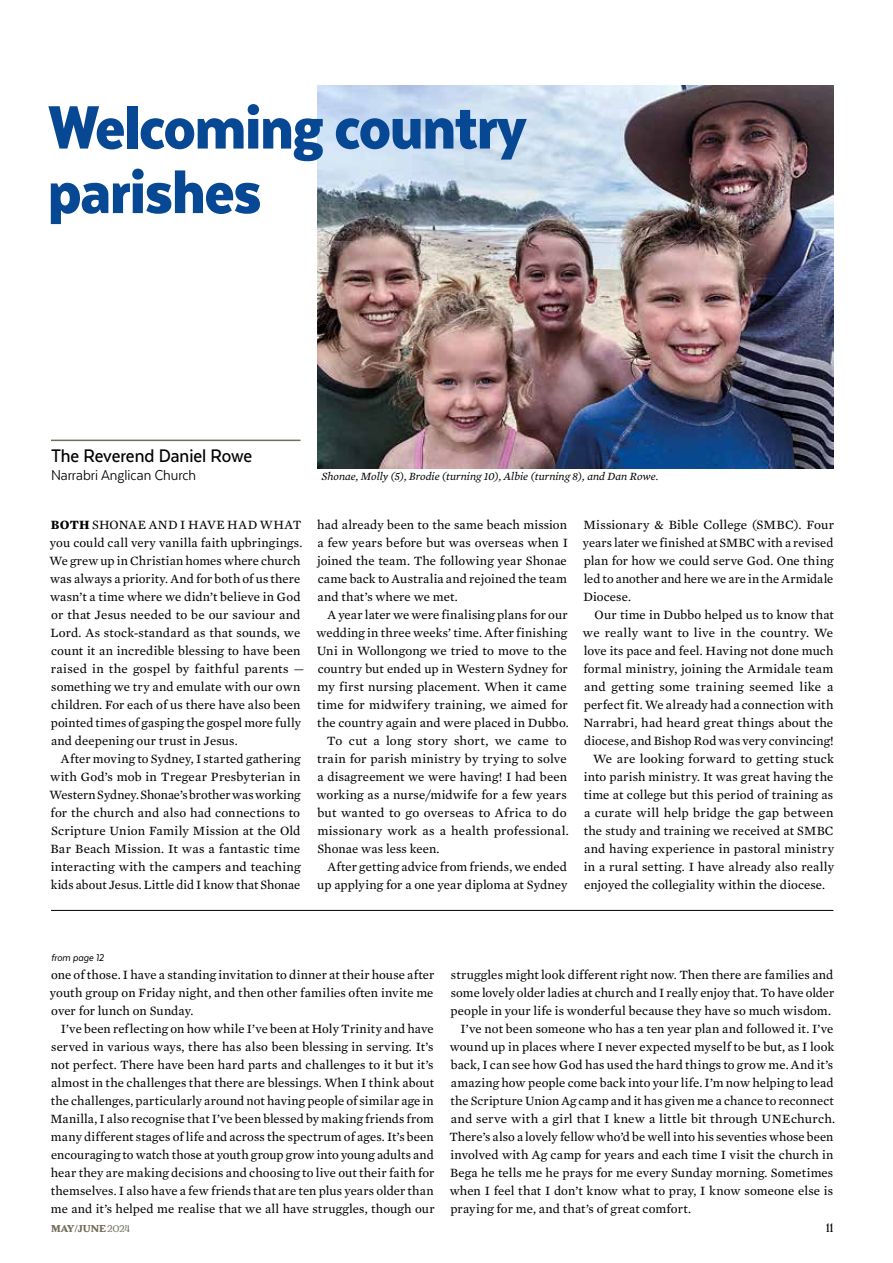
<style>
.page{position:relative;width:893px;height:1263px;background:#fff}
.page>*{position:absolute;margin:0;border:0;box-sizing:border-box;transform-origin:0 0}
.t1{font:900 70.5px/64.5px "Texta Narrow";letter-spacing:-.015em;color:#064893}
.t2{font:500 21px "Texta Narrow";letter-spacing:-.005em;color:#000}
.t3{font:16.5px "Texta Narrow";color:#000}
.t4{font:13.5px "Battlefin";color:#000}
.t5{font:12.9px/18px "Mercury Text G2";letter-spacing:.01em;color:#000;text-align:justify}
.t6{font:italic 11.25px "Mercury Text G2";color:#000}
.t7{font:italic 11.25px "Texta Narrow";color:#000}
.t8{font:700 10.5px "Battlefin";letter-spacing:-.01em;color:#706e59}
.s1{font-weight:700}
.s2{font-weight:400}
</style>
<div class="page">
<img style="left:317px;top:85px;width:516px;height:383px">
<hr style="left:51px;top:440px;width:249px;height:1px;background:#706e59">
<hr style="left:51px;top:910px;width:782px;height:1px;background:#000">
<h1 class="t1" style="left:48px;top:94px;width:480px">Welcoming country parishes</h1>
<h2 class="t2" style="left:51px;top:445px;width:203px">The Reverend Daniel Rowe</h2>
<p class="t3" style="left:51px;top:467px;width:147px">Narrabri Anglican Church</p>
<p class="t5" style="left:49px;top:515px;width:256px;text-align:left"><span class="s1">BOTH</span> SHONAE AND I HAVE HAD WHAT you could call very vanilla faith upbringings.<br>We grew up in Christian homes where church was always a priority. And for both of us there wasn’t a time where we didn’t believe in God or that Jesus needed to be our saviour and Lord. As stock-standard as that sounds, we count it an incredible blessing to have been raised in the gospel by faithful parents — something we try and emulate with our own children. For each of us there have also been pointed times of gasping the gospel more fully and deepening our trust in Jesus.</p>
<p class="t5" style="left:49px;top:749px;width:253px;text-indent:12px">After moving to Sydney, I started gathering with God’s mob in Tregear Presbyterian in Western Sydney. Shonae’s brother was working for the church and also had connections to Scripture Union Family Mission at the Old Bar Beach Mission. It was a fantastic time interacting with the campers and teaching kids about Jesus. Little did I know that Shonae</p>
<p class="t6" style="left:322px;top:470px;width:338px">Shonae, Molly (5), Brodie (turning 10), Albie (turning 8), and Dan Rowe.</p>
<p class="t5" style="left:317px;top:515px;width:252px">had already been to the same beach mission a few years before but was overseas when I joined the team. The following year Shonae came back to Australia and rejoined the team and that’s where we met.</p>
<p class="t5" style="left:327px;top:605px;width:242px">A year later we were finalising plans for our</p>
<p class="t5" style="left:316px;top:623px;width:252px">wedding in three weeks’ time. After finishing</p>
<p class="t5" style="left:317px;top:641px;width:252px">Uni in Wollongong we tried to move to the</p>
<p class="t5" style="left:318px;top:659px;width:252px">country but ended up in Western Sydney for</p>
<p class="t5" style="left:317px;top:677px;width:251px">my first nursing placement. When it came</p>
<p class="t5" style="left:317px;top:695px;width:252px">time for midwifery training, we aimed for</p>
<p class="t5" style="left:317px;top:713px;width:253px">the country again and were placed in Dubbo.</p>
<p class="t5" style="left:327px;top:731px;width:241px">To cut a long story short, we came to</p>
<p class="t5" style="left:317px;top:749px;width:251px">train for parish ministry by trying to solve</p>
<p class="t5" style="left:318px;top:767px;width:251px">a disagreement we were having! I had been</p>
<p class="t5" style="left:316px;top:785px;width:252px">working as a nurse/midwife for a few years</p>
<p class="t5" style="left:318px;top:803px;width:251px">but wanted to go overseas to Africa to do</p>
<p class="t5" style="left:317px;top:821px;width:253px">missionary work as a health professional.</p>
<p class="t5" style="left:317px;top:839px;width:124px">Shonae was less keen.</p>
<p class="t5" style="left:327px;top:857px;width:241px">After getting advice from friends, we ended</p>
<p class="t5" style="left:317px;top:875px;width:252px">up applying for a one year diploma at Sydney</p>
<p class="t5" style="left:583px;top:515px;width:253px">Missionary &amp; Bible College (SMBC). Four years later we finished at SMBC with a revised plan for how we could serve God. One thing led to another and here we are in the Armidale Diocese.</p>
<p class="t5" style="left:595px;top:605px;width:241px">Our time in Dubbo helped us to know that</p>
<p class="t5" style="left:583px;top:623px;width:252px">we really want to live in the country. We</p>
<p class="t5" style="left:584px;top:641px;width:251px">love its pace and feel. Having not done much</p>
<p class="t5" style="left:584px;top:659px;width:251px">formal ministry, joining the Armidale team</p>
<p class="t5" style="left:584px;top:677px;width:251px">and getting some training seemed like a</p>
<p class="t5" style="left:584px;top:695px;width:251px">perfect fit. We already had a connection with</p>
<p class="t5" style="left:583px;top:713px;width:251px">Narrabri, had heard great things about the</p>
<p class="t5" style="left:584px;top:731px;width:251px">diocese, and Bishop Rod was very convincing!</p>
<p class="t5" style="left:593px;top:749px;width:243px">We are looking forward to getting stuck</p>
<p class="t5" style="left:584px;top:767px;width:251px">into parish ministry. It was great having the</p>
<p class="t5" style="left:584px;top:785px;width:251px">time at college but this period of training as</p>
<p class="t5" style="left:584px;top:803px;width:251px">a curate will help bridge the gap between</p>
<p class="t5" style="left:584px;top:821px;width:251px">the study and training we received at SMBC</p>
<p class="t5" style="left:584px;top:839px;width:252px">and having experience in pastoral ministry</p>
<p class="t5" style="left:584px;top:857px;width:252px">in a rural setting. I have already also really</p>
<p class="t5" style="left:584px;top:875px;width:243px">enjoyed the collegiality within the diocese.</p>
<p class="t7" style="left:51px;top:951px;width:54px">from page 12</p>
<p class="t5" style="left:50px;top:965px;width:386px">one of those. I have a standing invitation to dinner at their house after youth group on Friday night, and then other families often invite me over for lunch on Sunday.</p>
<p class="t5" style="left:50px;top:1019px;width:386px;text-indent:10px">I’ve been reflecting on how while I’ve been at Holy Trinity and have served in various ways, there has also been blessing in serving. It’s not perfect. There have been hard parts and challenges to it but it’s almost in the challenges that there are blessings. When I think about the challenges, particularly around not having people of similar age in Manilla, I also recognise that I’ve been blessed by making friends from many different stages of life and across the spectrum of ages. It’s been encouraging to watch those at youth group grow into young adults and hear they are making decisions and choosing to live out their faith for themselves. I also have a few friends that are ten plus years older than me and it’s helped me realise that we all have struggles, though our</p>
<p class="t5" style="left:451px;top:965px;width:384px">struggles might look different right now. Then there are families and</p>
<p class="t5" style="left:451px;top:983px;width:385px">some lovely older ladies at church and I really enjoy that. To have older</p>
<p class="t5" style="left:450px;top:1001px;width:382px">people in your life is wonderful because they have so much wisdom.</p>
<p class="t5" style="left:461px;top:1019px;width:374px">I’ve not been someone who has a ten year plan and followed it. I’ve</p>
<p class="t5" style="left:450px;top:1037px;width:386px">wound up in places where I never expected myself to be but, as I look</p>
<p class="t5" style="left:451px;top:1055px;width:384px">back, I can see how God has used the hard things to grow me. And it’s</p>
<p class="t5" style="left:451px;top:1073px;width:384px">amazing how people come back into your life. I’m now helping to lead</p>
<p class="t5" style="left:450px;top:1091px;width:385px">the Scripture Union Ag camp and it has given me a chance to reconnect</p>
<p class="t5" style="left:451px;top:1109px;width:386px">and serve with a girl that I knew a little bit through UNEchurch.</p>
<p class="t5" style="left:449px;top:1127px;width:386px">There’s also a lovely fellow who’d be well into his seventies whose been</p>
<p class="t5" style="left:450px;top:1145px;width:384px">involved with Ag camp for years and each time I visit the church in</p>
<p class="t5" style="left:450px;top:1163px;width:384px">Bega he tells me he prays for me every Sunday morning. Sometimes</p>
<p class="t5" style="left:450px;top:1181px;width:385px">when I feel that I don’t know what to pray, I know someone else is</p>
<p class="t5" style="left:450px;top:1199px;width:242px">praying for me, and that’s of great comfort.</p>
<p class="t8" style="left:51px;top:1222px;width:81px">MAY<span class="s2">/</span>JUNE <span class="s2">2024</span></p>
<p class="t4" style="left:826px;top:1220px;width:9px">11</p>
</div>
